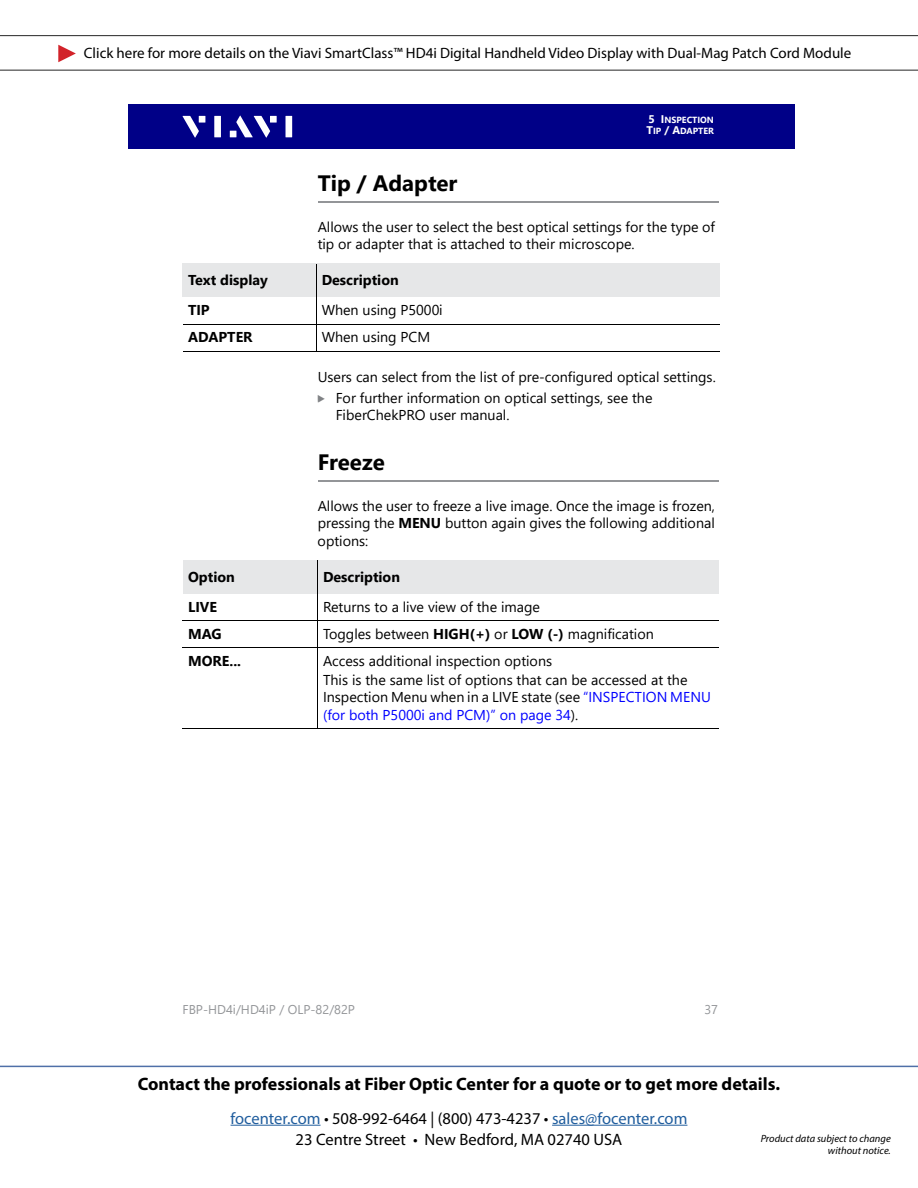
<style>
.page{position:relative;width:918px;height:1188px;background:#fff}
.page>*{position:absolute;margin:0;border:0;box-sizing:border-box;transform-origin:0 0}
.t1{font:700 22.2px "Segoe UI";color:#000}
.t2{font:700 18px "Myriad Pro";color:#000}
.t3{font:16.5px "Myriad Pro";color:#215e9e}
.t4{font:16.5px "Myriad Pro";color:#000}
.t5{font:15px "Myriad Pro";color:#000}
.t6{font:14.25px/17.4px "Segoe UI";color:#000}
.t7{font:14.25px/17.4px "Segoe UI";color:#00f}
.t8{font:700 14.25px "Segoe UI";color:#000}
.t9{font:12.75px "Segoe UI";color:#939598}
.t10{font:italic 10.5px/12.6px "Myriad Pro";color:#000;text-align:right}
.t11{font:700 8.85px "Segoe UI";color:#fff}
.s1{font-size:11.1px}
.s2{font-family:"Viavi";color:#808285}
.s3{font-weight:700}
.s4{color:#000}
</style>
<div class="page">
<hr style="left:231px;top:1125px;width:90px;height:1px;background:#215e9e">
<hr style="left:552px;top:1125px;width:135px;height:1px;background:#215e9e">
<hr style="left:0;top:1066px;width:918px;height:1px;background:#4f70a8">
<hr style="left:0;top:70px;width:918px;height:1px;background:#262626">
<svg style="left:58px;top:45px;width:18px;height:17px"></svg>
<hr style="left:0;top:35px;width:918px;height:1px;background:#262626">
<div style="left:129px;top:104px;width:666px;height:45px;background:#000087"></div>
<svg style="left:183px;top:116px;width:16px;height:22px"></svg>
<div style="left:199px;top:116px;width:6px;height:7px;background:#fff"></div>
<div style="left:214px;top:116px;width:7px;height:21px;background:#fff"></div>
<div style="left:270px;top:116px;width:7px;height:7px;background:#fff"></div>
<div style="left:286px;top:116px;width:6px;height:21px;background:#fff"></div>
<svg style="left:230px;top:116px;width:40px;height:22px"></svg>
<hr style="left:318px;top:201px;width:401px;height:2px;background:#939598">
<hr style="left:318px;top:480px;width:401px;height:1px;background:#939598">
<div style="left:183px;top:264px;width:133px;height:33px;background:#e6e7e8"></div>
<div style="left:316px;top:264px;width:404px;height:33px;background:#e6e7e8"></div>
<hr style="left:316px;top:264px;width:1px;height:88px;background:#000">
<hr style="left:183px;top:324px;width:537px;height:1px;background:#000">
<hr style="left:183px;top:351px;width:537px;height:1px;background:#000">
<div style="left:183px;top:560px;width:134px;height:33px;background:#e6e7e8"></div>
<div style="left:317px;top:560px;width:402px;height:33px;background:#e6e7e8"></div>
<hr style="left:317px;top:560px;width:1px;height:169px;background:#000">
<hr style="left:183px;top:620px;width:536px;height:1px;background:#000">
<hr style="left:183px;top:647px;width:536px;height:1px;background:#000">
<hr style="left:183px;top:728px;width:536px;height:1px;background:#000">
<p class="t5" style="left:84px;top:44px;width:769px">Click here for more details on the Viavi SmartClass™ HD4i Digital Handheld Video Display with Dual-Mag Patch Cord Module</p>
<p class="t11" style="left:648px;top:111px;width:67px"><span class="s1">5 I</span>NSPECTION</p>
<p class="t11" style="left:647px;top:123px;width:69px"><span class="s1">T</span>IP <span class="s1">/ A</span>DAPTER</p>
<h1 class="t1" style="left:318px;top:162px;width:141px">Tip / Adapter</h1>
<p class="t6" style="left:318px;top:217px;width:399px">Allows the user to select the best optical settings for the type of tip or adapter that is attached to their microscope.</p>
<p class="t8" style="left:188px;top:267px;width:81px">Text display</p>
<p class="t8" style="left:322px;top:267px;width:79px">Description</p>
<p class="t8" style="left:188px;top:297px;width:23px">TIP</p>
<p class="t6" style="left:322px;top:300px;width:123px">When using P5000i</p>
<p class="t8" style="left:188px;top:324px;width:66px">ADAPTER</p>
<p class="t6" style="left:322px;top:327px;width:110px">When using PCM</p>
<p class="t6" style="left:318px;top:365px;width:400px;line-height:20.7px">Users can select from the list of pre-configured optical settings.<br><span class="s2">J</span> For further information on optical settings, see the</p>
<p class="t6" style="left:336px;top:405px;width:175px">FiberChekPRO user manual.</p>
<h1 class="t1" style="left:318px;top:441px;width:69px">Freeze</h1>
<p class="t6" style="left:318px;top:496px;width:399px;text-align:justify">Allows the user to freeze a live image. Once the image is frozen, pressing the <span class="s3">MENU</span> button again gives the following additional options:</p>
<p class="t8" style="left:188px;top:563px;width:48px">Option</p>
<p class="t8" style="left:323px;top:563px;width:79px">Description</p>
<p class="t8" style="left:188px;top:593px;width:30px">LIVE</p>
<p class="t6" style="left:323px;top:597px;width:218px">Returns to a live view of the image</p>
<p class="t8" style="left:188px;top:620px;width:35px">MAG</p>
<p class="t6" style="left:323px;top:624px;width:332px">Toggles between <span class="s3">HIGH(+)</span> or <span class="s3">LOW (-)</span> magnification</p>
<p class="t8" style="left:188px;top:647px;width:55px">MORE...</p>
<p class="t6" style="left:323px;top:650px;width:366px;line-height:19px">Access additional inspection options<br>This is the same list of options that can be accessed at the</p>
<p class="t7" style="left:323px;top:687px;width:389px"><span class="s4">Inspection Menu when in a LIVE state (see</span> “INSPECTION MENU (for both P5000i and PCM)” on page 34<span class="s4">).</span></p>
<p class="t9" style="left:183px;top:998px;width:174px">FBP-HD4i/HD4iP / OLP-82/82P</p>
<p class="t9" style="left:704px;top:998px;width:15px">37</p>
<p class="t2" style="left:138px;top:1072px;width:644px">Contact the professionals at Fiber Optic Center for a quote or to get more details.</p>
<p class="t3" style="left:231px;top:1108px;width:458px">focenter.com <span class="s4">• 508-992-6464 | (800) 473-4237 •</span> sales@focenter.com</p>
<p class="t4" style="left:296px;top:1129px;width:328px">23 Centre Street • New Bedford, MA 02740 USA</p>
<p class="t10" style="left:761px;top:1132px;width:132px">Product data subject to change without notice.</p>
</div>
